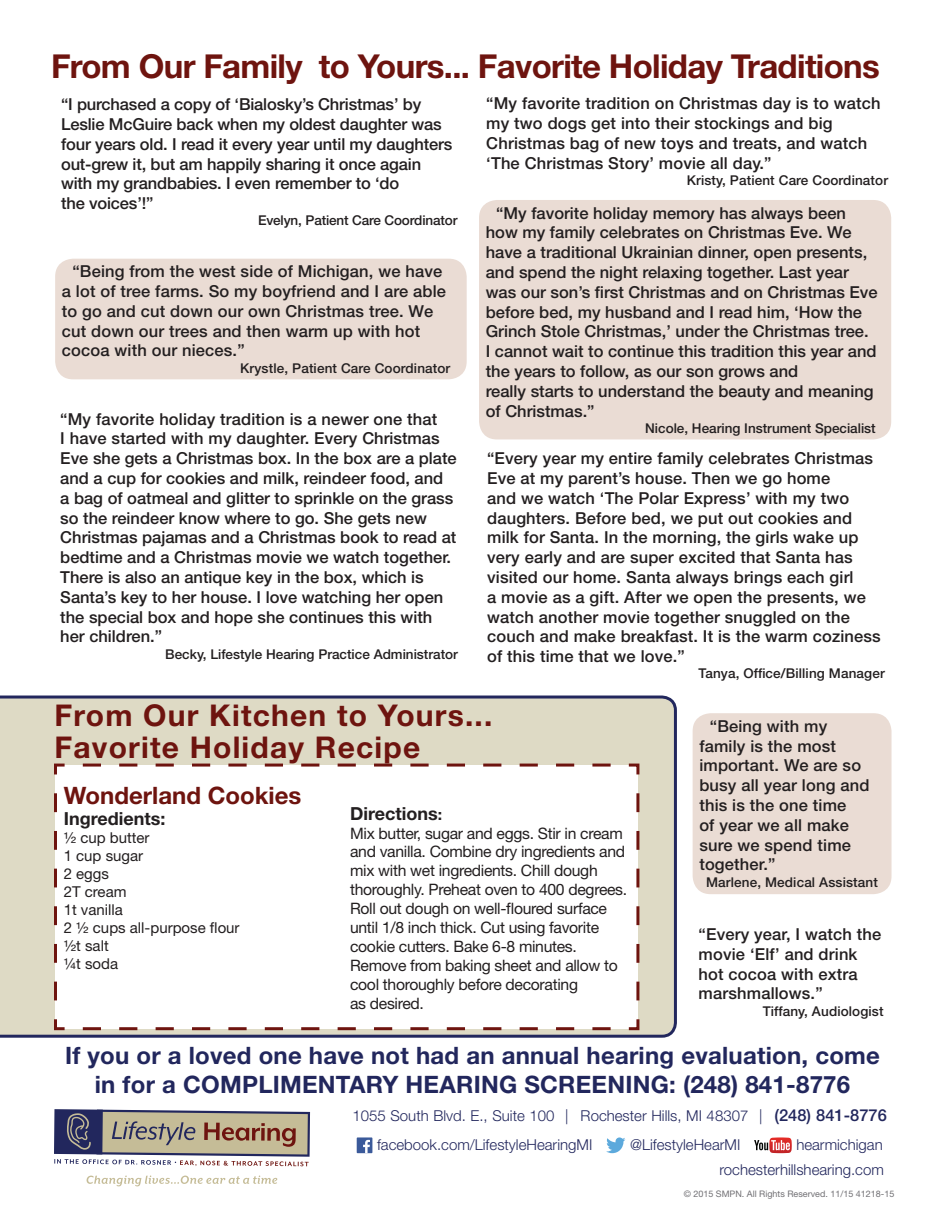
<style>
.page{position:relative;width:945px;height:1215px;background:#fff}
.page>*{position:absolute;margin:0;border:0;box-sizing:border-box;transform-origin:0 0}
.Headline_Small_Body{font:700 33px "Helvetica Neue LT Std";letter-spacing:-.02em;color:#6e140f}
.Headline_Small_Body-2{font:700 30px/31.5px "Helvetica Neue LT Std";letter-spacing:.04em;color:#6e140f}
.t1{font:700 24px/28.8px "Helvetica Neue LT Std";letter-spacing:.01em;color:#22275d;text-align:center}
.t2{font:700 24px "Helvetica Neue LT Std";color:#6e140f}
.t3{font:700 18px "Helvetica Neue LT Std";color:#231f20}
.t4{font:500 16.5px/19.8px "Helvetica Neue LT Std";color:#231f20}
.t5{font:15.75px/18.9px "Helvetica Neue LT Std";letter-spacing:-.02em;color:#231f20}
.t6{font:300 15px "Helvetica Neue LT Std";color:#22275d}
.t7{font:15px/18px "Helvetica Neue LT Std";color:#231f20}
.t8{font:500 13.5px "Helvetica Neue LT Std";letter-spacing:.005em;color:#231f20}
.t9{font:9px "Helvetica Neue LT Std";color:#717074}
.s1{font-size:15.75px}
.s2{font-weight:500;font-size:16.5px}
</style>
<div class="page">
<svg style="left:0;top:696px;width:677px;height:342px;background:#d2cebe"></svg>
<svg style="left:54px;top:1109px;width:256px;height:57px;background:#a39a94"></svg>
<svg style="left:86px;top:1176px;width:191px;height:10px"></svg>
<div style="left:357px;top:1137px;width:15px;height:16px;background:#3b5a9a"></div>
<svg style="left:363px;top:1140px;width:7px;height:13px"></svg>
<svg style="left:606px;top:1137px;width:19px;height:16px"></svg>
<svg style="left:754px;top:1137px;width:38px;height:16px"></svg>
<div style="left:55px;top:259px;width:412px;height:120px;background:#eadcd4;border-radius:18px"></div>
<div style="left:693px;top:713px;width:199px;height:181px;background:#eadcd4;border-radius:18px"></div>
<div style="left:479px;top:200px;width:412px;height:239px;background:#eadcd4;border-radius:18px"></div>
<svg style="left:52px;top:762px;width:589px;height:270px"></svg>
<p class="Headline_Small_Body" style="left:51px;top:45px;width:830px">From Our Family to Yours... Favorite Holiday Traditions</p>
<p class="t4" style="left:61px;top:94px;width:393px">“I purchased a copy of ‘Bialosky’s Christmas’ by Leslie McGuire back when my oldest daughter was four years old. I read it every year until my daughters out-grew it, but am happily sharing it once again with my grandbabies. I even remember to ‘do<br>the voices’!”</p>
<p class="t8" style="left:258px;top:212px;width:201px">Evelyn, Patient Care Coordinator</p>
<p class="t4" style="left:62px;top:261px;width:386px;text-indent:10px">“Being from the west side of Michigan, we have a lot of tree farms. So my boyfriend and I are able to go and cut down our own Christmas tree. We cut down our trees and then warm up with hot cocoa with our nieces.”</p>
<p class="t8" style="left:240px;top:360px;width:212px">Krystle, Patient Care Coordinator</p>
<p class="t4" style="left:60px;top:409px;width:398px">“My favorite holiday tradition is a newer one that<br>I have started with my daughter. Every Christmas Eve she gets a Christmas box. In the box are a plate and a cup for cookies and milk, reindeer food, and<br>a bag of oatmeal and glitter to sprinkle on the grass so the reindeer know where to go. She gets new Christmas pajamas and a Christmas book to read at bedtime and a Christmas movie we watch together.<br>There is also an antique key in the box, which is Santa’s key to her house. I love watching her open the special box and hope she continues this with her children.”</p>
<p class="t8" style="left:165px;top:646px;width:294px">Becky, Lifestyle Hearing Practice Administrator</p>
<p class="t4" style="left:486px;top:93px;width:396px">“My favorite tradition on Christmas day is to watch my two dogs get into their stockings and big Christmas bag of new toys and treats, and watch ‘The Christmas Story’ movie all day.”</p>
<p class="t8" style="left:687px;top:172px;width:203px">Kristy, Patient Care Coordinator</p>
<p class="t4" style="left:486px;top:203px;width:393px;text-indent:10px">“My favorite holiday memory has always been how my family celebrates on Christmas Eve. We have a traditional Ukrainian dinner, open presents, and spend the night relaxing together. Last year was our son’s first Christmas and on Christmas Eve before bed, my husband and I read him, ‘How the Grinch Stole Christmas,’ under the Christmas tree.<br>I cannot wait to continue this tradition this year and the years to follow, as our son grows and<br>really starts to understand the beauty and meaning of Christmas.”</p>
<p class="t8" style="left:645px;top:420px;width:232px">Nicole, Hearing Instrument Specialist</p>
<p class="t4" style="left:487px;top:448px;width:395px">“Every year my entire family celebrates Christmas Eve at my parent’s house. Then we go home<br>and we watch ‘The Polar Express’ with my two daughters. Before bed, we put out cookies and milk for Santa. In the morning, the girls wake up very early and are super excited that Santa has visited our home. Santa always brings each girl<br>a movie as a gift. After we open the presents, we watch another movie together snuggled on the couch and make breakfast. It is the warm coziness of this time that we love.”</p>
<p class="t8" style="left:699px;top:666px;width:188px">Tanya, Office/Billing Manager</p>
<p class="Headline_Small_Body-2" style="left:54px;top:699px;width:440px">From Our Kitchen to Yours...<br>Favorite Holiday Recipe</p>
<p class="t4" style="left:699px;top:716px;width:172px;text-indent:10px">“Being with my family is the most important. We are so busy all year long and this is the one time<br>of year we all make sure we spend time together.”</p>
<p class="t8" style="left:706px;top:874px;width:173px">Marlene, Medical Assistant</p>
<p class="t2" style="left:64px;top:780px;width:239px">Wonderland Cookies</p>
<p class="t3" style="left:64px;top:808px;width:103px">Ingredients:</p>
<p class="t7" style="left:64px;top:829px;width:177px">½ cup butter<br>1 cup sugar<br>2 eggs<br>2T cream<br>1t vanilla<br>2 ½ cups all-purpose flour ½t salt<br>¼t soda</p>
<p class="t3" style="left:350px;top:802px;width:94px">Directions<span class="s1">:</span></p>
<p class="t5" style="left:350px;top:823px;width:279px">Mix butter, sugar and eggs. Stir in cream and vanilla. Combine dry ingredients and mix with wet ingredients. Chill dough thoroughly. Preheat oven to 400 degrees.<br>Roll out dough on well-floured surface until 1/8 inch thick. Cut using favorite cookie cutters. Bake 6-8 minutes.<br>Remove from baking sheet and allow to cool thoroughly before decorating<br>as desired.</p>
<p class="t1" style="left:65px;top:1041px;width:817px">If you or a loved one have not had an annual hearing evaluation, come in for a COMPLIMENTARY HEARING SCREENING: (248) 841-8776</p>
<p class="t4" style="left:699px;top:924px;width:184px">“Every year, I watch the movie ‘Elf’ and drink hot cocoa with extra marshmallows.”</p>
<p class="t8" style="left:763px;top:1003px;width:122px">Tiffany, Audiologist</p>
<p class="t6" style="left:353px;top:1106px;width:536px">1055 South Blvd. E., Suite 100 | Rochester Hills, MI 48307 | <span class="s2">(248) 841-8776</span></p>
<p class="t6" style="left:377px;top:1136px;width:217px">facebook.com/LifestyleHearingMI</p>
<p class="t6" style="left:630px;top:1136px;width:112px">@LifestyleHearMI</p>
<p class="t6" style="left:796px;top:1136px;width:88px">hearmichigan</p>
<p class="t6" style="left:719px;top:1161px;width:166px">rochesterhillshearing.com</p>
<p class="t9" style="left:684px;top:1188px;width:212px">© 2015 SMPN. All Rights Reserved. 11/15 41218-15</p>
</div>
